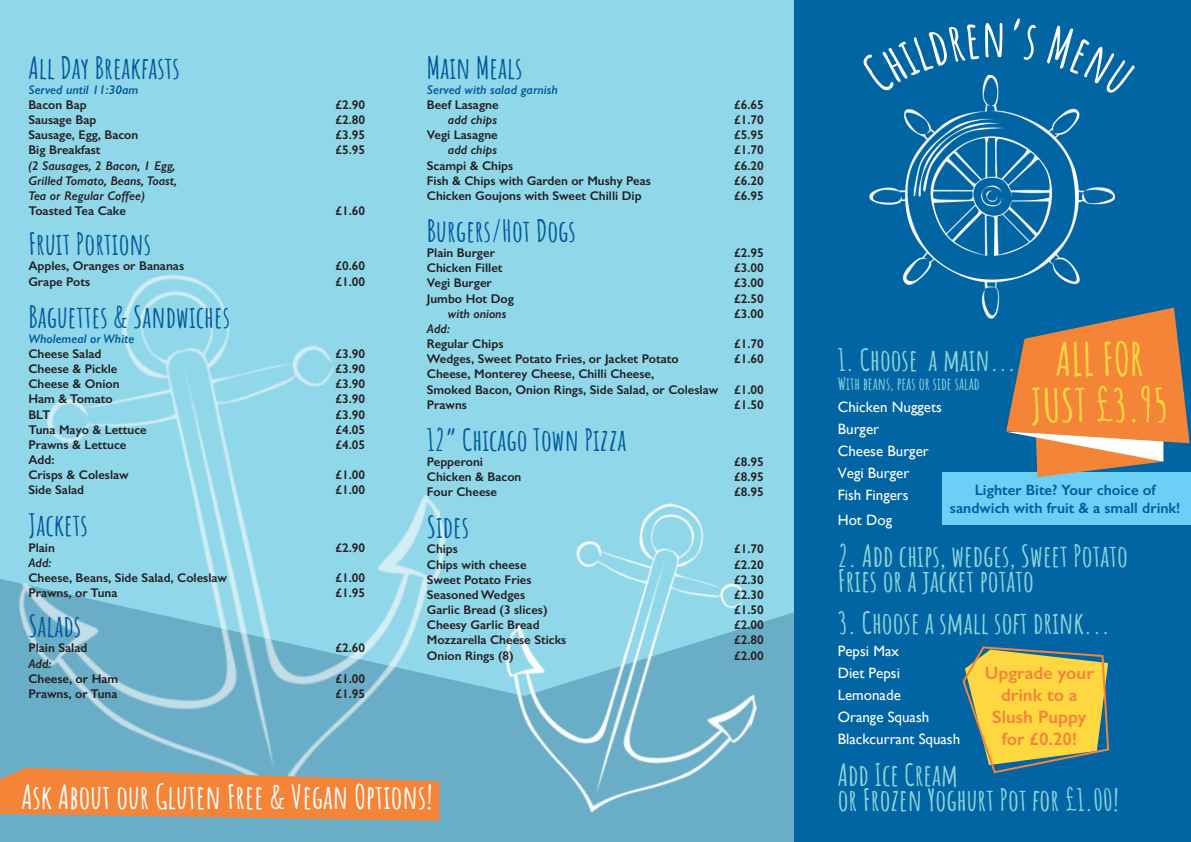
<style>
.page{position:relative;width:1191px;height:842px;background:#fff}
.page>*{position:absolute;margin:0;border:0;box-sizing:border-box;transform-origin:0 0}
.t1{font:700 45px/46px "Amatic SC";color:#ffd841;text-align:center}
.t2{font:700 32.5px "Amatic SC";color:#fff}
.t3{font:700 30px/25px "Amatic SC";color:#8fd5db}
.t4{font:700 30px "Amatic SC";color:#015a9d}
.t5{font:600 18px/22px "Gill Sans";color:#f48437;text-align:center}
.t6{font:700 17px "Amatic SC";color:#8fd5db}
.t7{font:15px "Gill Sans";color:#fff}
.t8{font:600 15px/18px "Gill Sans";color:#015a9d;text-align:center}
.t9{font:600 12.6px/15.2px "Gill Sans";color:#231f20}
.t10{font:italic 600 12.6px "Gill Sans";color:#231f20}
.t11{font:italic 600 12.6px "Gill Sans";color:#015a9d}
.s1{font-style:italic}
</style>
<div class="page">
<div style="left:0;top:0;width:794px;height:842px;background:#90d7e9"></div>
<img style="left:0;top:274px;width:468px;height:568px">
<svg style="left:0;top:768px;width:439px;height:53px;background:#da8c52"></svg>
<img style="left:468px;top:503px;width:326px;height:339px">
<div style="left:794px;top:0;width:397px;height:842px;background:#0165a3"></div>
<div style="left:942px;top:472px;width:249px;height:52px;background:#6bcff6"></div>
<svg style="left:1006px;top:308px;width:183px;height:169px"></svg>
<img style="left:869px;top:74px;width:252px;height:251px">
<svg style="left:962px;top:646px;width:148px;height:128px"></svg>
<svg style="left:869px;top:74px;width:110px;height:20px"></svg>
<svg style="left:1046px;top:74px;width:75px;height:22px"></svg>
<p class="t4" style="left:28px;top:44px;width:153px">All Day Breakfasts</p>
<p class="t11" style="left:28px;top:82px;width:112px">Served until 11:30am</p>
<p class="t9" style="left:28px;top:97px;width:60px">Bacon Bap</p>
<p class="t9" style="left:335px;top:97px;width:31px">£2.90</p>
<p class="t9" style="left:28px;top:112px;width:70px">Sausage Bap</p>
<p class="t9" style="left:335px;top:112px;width:31px">£2.80</p>
<p class="t9" style="left:28px;top:127px;width:111px">Sausage, Egg, Bacon</p>
<p class="t9" style="left:335px;top:127px;width:31px">£3.95</p>
<p class="t9" style="left:28px;top:142px;width:74px">Big Breakfast</p>
<p class="t9" style="left:335px;top:142px;width:31px">£5.95</p>
<p class="t10" style="left:28px;top:158px;width:149px">(2 Sausages, 2 Bacon, 1 Egg,</p>
<p class="t10" style="left:28px;top:173px;width:150px">Grilled Tomato, Beans, Toast,</p>
<p class="t10" style="left:28px;top:188px;width:118px">Tea or Regular Coffee)</p>
<p class="t9" style="left:28px;top:203px;width:99px">Toasted Tea Cake</p>
<p class="t9" style="left:335px;top:203px;width:31px">£1.60</p>
<p class="t4" style="left:28px;top:221px;width:124px">Fruit Portions</p>
<p class="t9" style="left:28px;top:258px;width:157px">Apples, Oranges or Bananas</p>
<p class="t9" style="left:335px;top:258px;width:31px">£0.60</p>
<p class="t9" style="left:28px;top:274px;width:63px">Grape Pots</p>
<p class="t9" style="left:335px;top:274px;width:31px">£1.00</p>
<p class="t4" style="left:28px;top:293px;width:203px">Baguettes &amp; Sandwiches</p>
<p class="t11" style="left:28px;top:331px;width:108px">Wholemeal or White</p>
<p class="t9" style="left:28px;top:346px;width:75px">Cheese Salad</p>
<p class="t9" style="left:335px;top:346px;width:31px">£3.90</p>
<p class="t9" style="left:28px;top:361px;width:90px">Cheese &amp; Pickle</p>
<p class="t9" style="left:335px;top:361px;width:31px">£3.90</p>
<p class="t9" style="left:28px;top:376px;width:93px">Cheese &amp; Onion</p>
<p class="t9" style="left:335px;top:376px;width:31px">£3.90</p>
<p class="t9" style="left:28px;top:391px;width:86px">Ham &amp; Tomato</p>
<p class="t9" style="left:335px;top:391px;width:31px">£3.90</p>
<p class="t9" style="left:28px;top:407px;width:24px">BLT</p>
<p class="t9" style="left:335px;top:407px;width:31px">£3.90</p>
<p class="t9" style="left:28px;top:422px;width:120px">Tuna Mayo &amp; Lettuce</p>
<p class="t9" style="left:335px;top:422px;width:31px">£4.05</p>
<p class="t9" style="left:28px;top:437px;width:99px">Prawns &amp; Lettuce</p>
<p class="t9" style="left:335px;top:437px;width:31px">£4.05</p>
<p class="t9" style="left:28px;top:452px;width:102px">Add:<br>Crisps &amp; Coleslaw</p>
<p class="t9" style="left:335px;top:467px;width:31px">£1.00</p>
<p class="t9" style="left:28px;top:482px;width:57px">Side Salad</p>
<p class="t9" style="left:335px;top:482px;width:31px">£1.00</p>
<p class="t4" style="left:28px;top:502px;width:61px">Jackets</p>
<p class="t9" style="left:28px;top:540px;width:28px">Plain</p>
<p class="t9" style="left:335px;top:540px;width:31px">£2.90</p>
<p class="t9" style="left:28px;top:555px;width:200px"><span class="s1">Add:<br></span>Cheese, Beans, Side Salad, Coleslaw</p>
<p class="t9" style="left:335px;top:570px;width:31px">£1.00</p>
<p class="t9" style="left:28px;top:585px;width:91px">Prawns, or Tuna</p>
<p class="t9" style="left:335px;top:585px;width:31px">£1.95</p>
<p class="t4" style="left:28px;top:603px;width:54px">Salads</p>
<p class="t9" style="left:28px;top:640px;width:61px">Plain Salad</p>
<p class="t9" style="left:335px;top:640px;width:31px">£2.60</p>
<p class="t9" style="left:28px;top:655px;width:91px"><span class="s1">Add:<br></span>Cheese, or Ham</p>
<p class="t9" style="left:335px;top:671px;width:31px">£1.00</p>
<p class="t9" style="left:28px;top:686px;width:91px">Prawns, or Tuna</p>
<p class="t9" style="left:335px;top:686px;width:31px">£1.95</p>
<p class="t4" style="left:427px;top:44px;width:97px">Main Meals</p>
<p class="t11" style="left:427px;top:82px;width:133px">Served with salad garnish</p>
<p class="t9" style="left:427px;top:97px;width:73px">Beef Lasagne</p>
<p class="t9" style="left:734px;top:97px;width:31px">£6.65</p>
<p class="t10" style="left:448px;top:112px;width:51px">add chips</p>
<p class="t9" style="left:734px;top:112px;width:31px">£1.70</p>
<p class="t9" style="left:427px;top:127px;width:72px">Vegi Lasagne</p>
<p class="t9" style="left:734px;top:127px;width:31px">£5.95</p>
<p class="t10" style="left:448px;top:143px;width:51px">add chips</p>
<p class="t9" style="left:734px;top:142px;width:31px">£1.70</p>
<p class="t9" style="left:427px;top:158px;width:88px">Scampi &amp; Chips</p>
<p class="t9" style="left:734px;top:158px;width:31px">£6.20</p>
<p class="t9" style="left:427px;top:173px;width:226px">Fish &amp; Chips with Garden or Mushy Peas</p>
<p class="t9" style="left:734px;top:173px;width:31px">£6.20</p>
<p class="t9" style="left:427px;top:188px;width:216px">Chicken Goujons with Sweet Chilli Dip</p>
<p class="t9" style="left:734px;top:188px;width:31px">£6.95</p>
<p class="t4" style="left:427px;top:208px;width:151px">Burgers/Hot Dogs</p>
<p class="t9" style="left:427px;top:245px;width:70px">Plain Burger</p>
<p class="t9" style="left:734px;top:245px;width:31px">£2.95</p>
<p class="t9" style="left:427px;top:260px;width:77px">Chicken Fillet</p>
<p class="t9" style="left:734px;top:260px;width:31px">£3.00</p>
<p class="t9" style="left:427px;top:275px;width:67px">Vegi Burger</p>
<p class="t9" style="left:734px;top:275px;width:31px">£3.00</p>
<p class="t9" style="left:427px;top:291px;width:89px">Jumbo Hot Dog</p>
<p class="t9" style="left:734px;top:291px;width:31px">£2.50</p>
<p class="t10" style="left:448px;top:306px;width:60px">with onions</p>
<p class="t9" style="left:734px;top:306px;width:31px">£3.00</p>
<p class="t10" style="left:427px;top:321px;width:25px">Add:</p>
<p class="t9" style="left:427px;top:336px;width:78px">Regular Chips</p>
<p class="t9" style="left:734px;top:336px;width:31px">£1.70</p>
<p class="t9" style="left:427px;top:351px;width:253px">Wedges, Sweet Potato Fries, or Jacket Potato</p>
<p class="t9" style="left:734px;top:351px;width:31px">£1.60</p>
<p class="t9" style="left:427px;top:366px;width:338px">Cheese, Monterey Cheese, Chilli Cheese,<br>Smoked Bacon, Onion Rings, Side Salad, or Coleslaw £1.00<br>Prawns</p>
<p class="t9" style="left:734px;top:397px;width:31px">£1.50</p>
<p class="t4" style="left:427px;top:417px;width:201px">12” Chicago Town Pizza</p>
<p class="t9" style="left:427px;top:454px;width:58px">Pepperoni</p>
<p class="t9" style="left:734px;top:454px;width:31px">£8.95</p>
<p class="t9" style="left:427px;top:469px;width:96px">Chicken &amp; Bacon</p>
<p class="t9" style="left:734px;top:469px;width:31px">£8.95</p>
<p class="t9" style="left:427px;top:484px;width:72px">Four Cheese</p>
<p class="t9" style="left:734px;top:484px;width:31px">£8.95</p>
<p class="t4" style="left:427px;top:504px;width:44px">Sides</p>
<p class="t9" style="left:427px;top:541px;width:33px">Chips</p>
<p class="t9" style="left:734px;top:541px;width:31px">£1.70</p>
<p class="t9" style="left:427px;top:557px;width:101px">Chips with cheese</p>
<p class="t9" style="left:734px;top:557px;width:31px">£2.20</p>
<p class="t9" style="left:427px;top:572px;width:106px">Sweet Potato Fries</p>
<p class="t9" style="left:734px;top:572px;width:31px">£2.30</p>
<p class="t9" style="left:427px;top:587px;width:100px">Seasoned Wedges</p>
<p class="t9" style="left:734px;top:587px;width:31px">£2.30</p>
<p class="t9" style="left:427px;top:602px;width:122px">Garlic Bread (3 slices)</p>
<p class="t9" style="left:734px;top:602px;width:31px">£1.50</p>
<p class="t9" style="left:427px;top:617px;width:114px">Cheesy Garlic Bread</p>
<p class="t9" style="left:734px;top:617px;width:31px">£2.00</p>
<p class="t9" style="left:427px;top:632px;width:141px">Mozzarella Cheese Sticks</p>
<p class="t9" style="left:734px;top:632px;width:31px">£2.80</p>
<p class="t9" style="left:427px;top:647px;width:88px">Onion Rings (8)</p>
<p class="t9" style="left:734px;top:647px;width:31px">£2.00</p>
<p class="t2" style="left:21px;top:772px;width:413px">Ask About our Gluten Free &amp; Vegan Options!</p>
<p class="t1" style="left:1030px;top:334px;width:139px">ALL FOR<br>JUST £3.95</p>
<p class="t3" style="left:837px;top:345px;width:180px">1. Choose a main...</p>
<p class="t6" style="left:837px;top:370px;width:143px">With beans, peas or side salad</p>
<p class="t7" style="left:837px;top:398px;width:105px">Chicken Nuggets</p>
<p class="t7" style="left:837px;top:420px;width:43px">Burger</p>
<p class="t7" style="left:837px;top:442px;width:93px">Cheese Burger</p>
<p class="t7" style="left:837px;top:464px;width:73px">Vegi Burger</p>
<p class="t7" style="left:837px;top:486px;width:72px">Fish Fingers</p>
<p class="t7" style="left:837px;top:511px;width:56px">Hot Dog</p>
<p class="t3" style="left:837px;top:541px;width:291px">2. Add chips, wedges, Sweet Potato<br>Fries or a jacket potato</p>
<p class="t3" style="left:837px;top:608px;width:274px">3. Choose a small soft drink...</p>
<p class="t7" style="left:837px;top:642px;width:63px">Pepsi Max</p>
<p class="t7" style="left:837px;top:664px;width:64px">Diet Pepsi</p>
<p class="t7" style="left:837px;top:686px;width:65px">Lemonade</p>
<p class="t7" style="left:837px;top:708px;width:93px">Orange Squash</p>
<p class="t7" style="left:837px;top:730px;width:124px">Blackcurrant Squash</p>
<p class="t3" style="left:837px;top:760px;width:283px">Add Ice Cream<br>or Frozen Yoghurt Pot for £1.00!</p>
<p class="t8" style="left:950px;top:481px;width:232px">Lighter Bite? Your choice of sandwich with fruit &amp; a small drink!</p>
<p class="t5" style="left:985px;top:662px;width:110px">Upgrade your drink to a<br>Slush Puppy for £0.20!</p>
</div>
